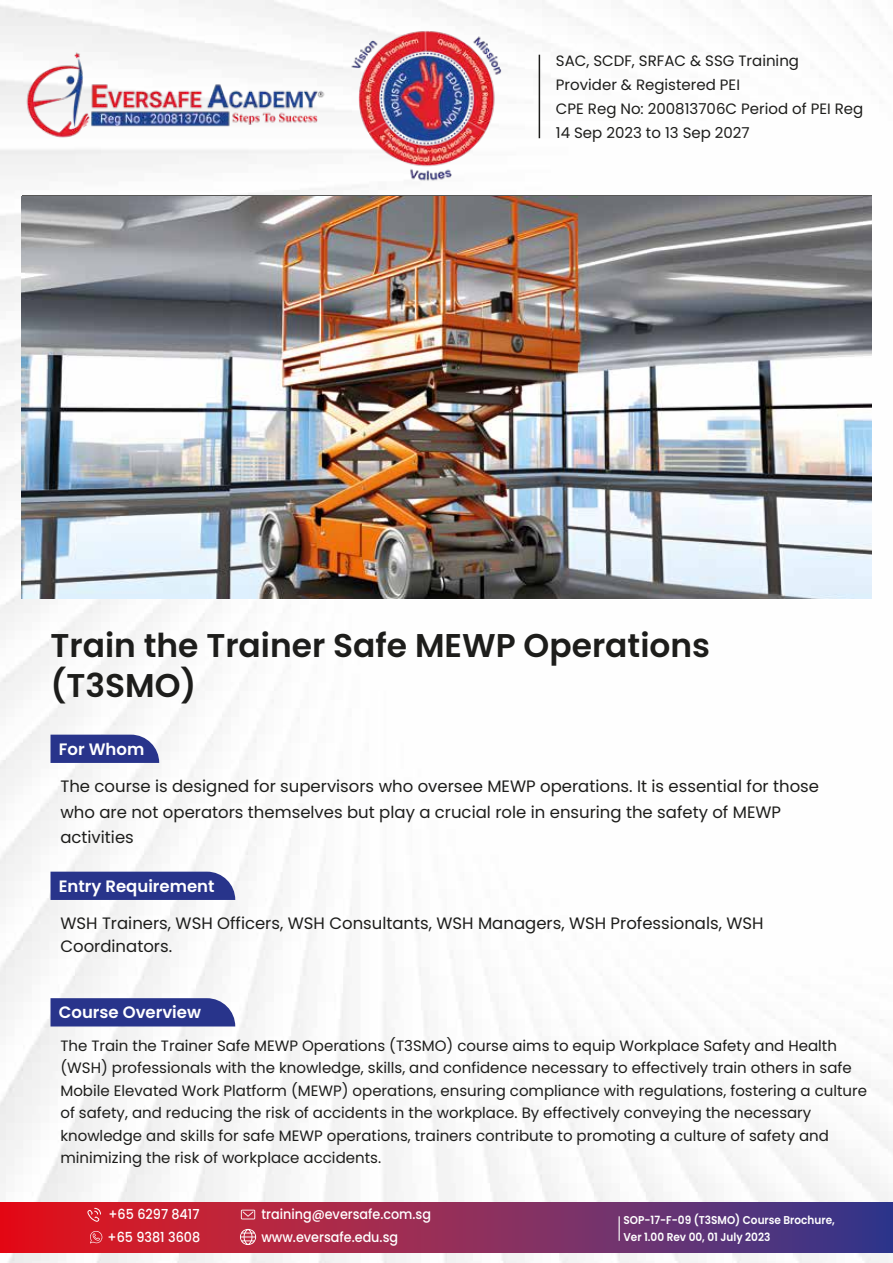
<style>
.page{position:relative;width:893px;height:1263px;background:#fff}
.page>*{position:absolute;margin:0;border:0;box-sizing:border-box;transform-origin:0 0}
.t1{font:600 32.85px/39.5px "Poppins";color:#1d1d1b}
.t2{font:16.5px/25.5px "Poppins";color:#1d1d1b}
.t3{font:600 16.5px "Poppins";color:#fff}
.t4{font:15px/22.5px "Poppins";color:#1d1d1b}
.t5{font:500 13.8px/23.2px "Poppins";color:#fff;scale:.93 1}
.t6{font:600 11.4px/16.5px "Poppins";color:#fff;scale:.93 1}
</style>
<div class="page">
<img style="left:0;top:0;width:893px;height:1263px">
<hr style="left:539px;top:55px;width:1px;height:83px;background:#1d1d1b">
<img style="left:333px;top:14px;width:191px;height:173px">
<svg style="left:0;top:1203px;width:893px;height:49px;background:#902a56"></svg>
<svg style="left:240px;top:1229px;width:16px;height:16px"></svg>
<svg style="left:241px;top:1210px;width:14px;height:9px"></svg>
<svg style="left:87px;top:1208px;width:14px;height:14px"></svg>
<svg style="left:619px;top:1216px;width:1px;height:25px"></svg>
<svg style="left:90px;top:1230px;width:12px;height:13px"></svg>
<div style="left:51px;top:998px;width:184px;height:28px;background:#28348b"></div>
<svg style="left:51px;top:735px;width:108px;height:28px;background:#333e91"></svg>
<div style="left:51px;top:872px;width:184px;height:28px;background:#28348b"></div>
<img style="left:22px;top:196px;width:849px;height:402px">
<img style="left:19px;top:45px;width:314px;height:95px">
<p class="t4" style="left:556px;top:49px;width:309px;line-height:24px">SAC, SCDF, SRFAC &amp; SSG Training<br>Provider &amp; Registered PEI<br>CPE Reg No: 200813706C Period of PEI Reg<br>14 Sep 2023 to 13 Sep 2027</p>
<h1 class="t1" style="left:51px;top:626px;width:661px">Train the Trainer Safe MEWP Operations (T3SMO)</h1>
<p class="t3" style="left:59px;top:739px;width:87px">For Whom</p>
<p class="t2" style="left:60px;top:774px;width:760px">The course is designed for supervisors who oversee MEWP operations. It is essential for those who are not operators themselves but play a crucial role in ensuring the safety of MEWP activities</p>
<p class="t3" style="left:59px;top:876px;width:157px">Entry Requirement</p>
<p class="t2" style="left:60px;top:912px;width:705px;line-height:22.5px">WSH Trainers, WSH Officers, WSH Consultants, WSH Managers, WSH Professionals, WSH<br>Coordinators.</p>
<p class="t3" style="left:59px;top:1003px;width:144px">Course Overview</p>
<p class="t4" style="left:60px;top:1034px;width:808px">The Train the Trainer Safe MEWP Operations (T3SMO) course aims to equip Workplace Safety and Health (WSH) professionals with the knowledge, skills, and confidence necessary to effectively train others in safe Mobile Elevated Work Platform (MEWP) operations, ensuring compliance with regulations, fostering a culture of safety, and reducing the risk of accidents in the workplace. By effectively conveying the necessary knowledge and skills for safe MEWP operations, trainers contribute to promoting a culture of safety and minimizing the risk of workplace accidents.</p>
<p class="t5" style="left:108px;top:1202px;width:101px">+65 6297 8417 +65 9381 3608</p>
<p class="t5" style="left:261px;top:1202px;width:184px">training@eversafe.com.sg www.eversafe.edu.sg</p>
<p class="t6" style="left:623px;top:1212px;width:229px">SOP-17-F-09 (T3SMO) Course Brochure,<br>Ver 1.00 Rev 00, 01 July 2023</p>
</div>
